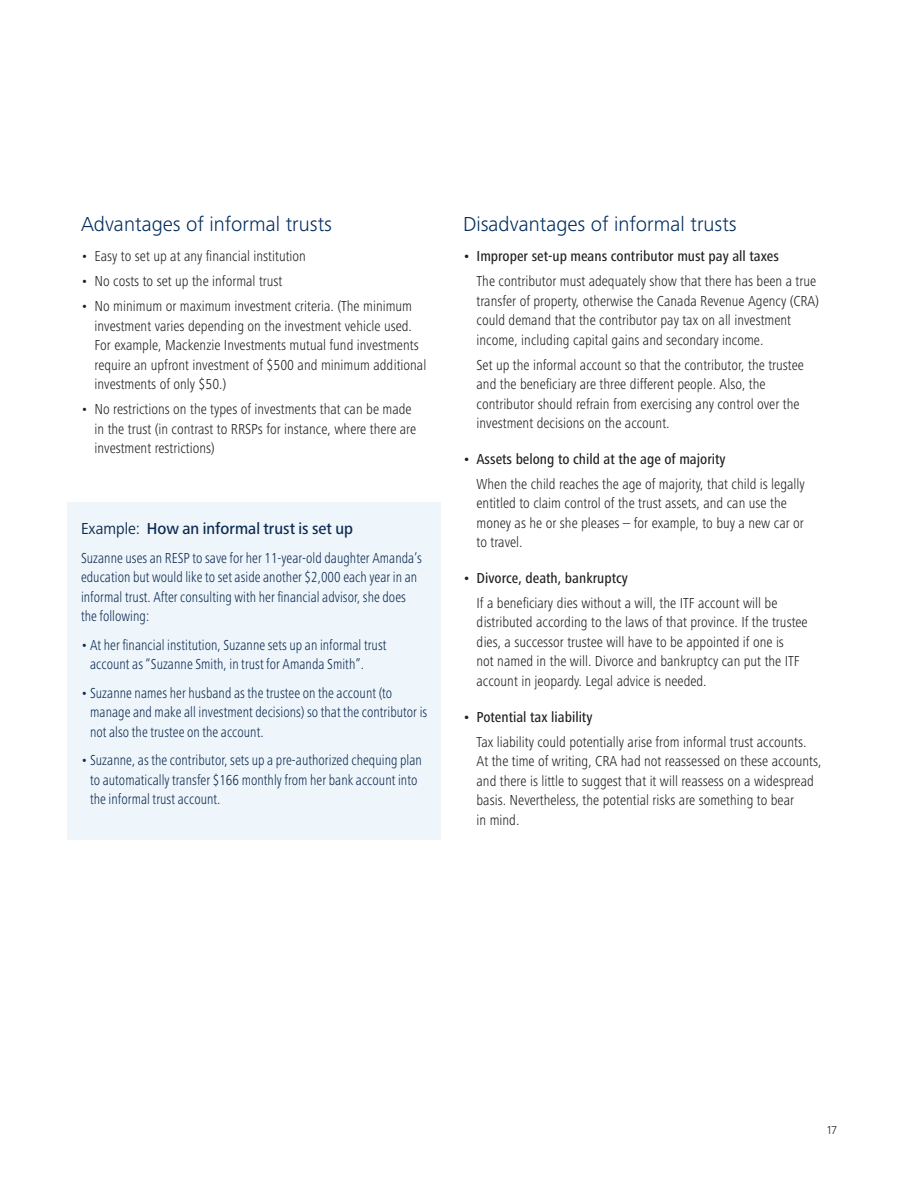
<style>
.page{position:relative;width:918px;height:1188px;background:#fff}
.page>*{position:absolute;margin:0;border:0;box-sizing:border-box;transform-origin:0 0}
.t1{font:300 21px "Frutiger Next Pro";color:#002b5c}
.t2{font:500 16.5px "Frutiger Next Pro";color:#0d2b51;scale:.95 1}
.t3{font:300 condensed 15px/19.5px "Frutiger Next Pro";color:#231f20}
.t4{font:300 condensed 15px/19.5px "Frutiger Next Pro";letter-spacing:.005em;color:#0d2b51;scale:.95 1}
.t5{font:500 condensed 15px "Frutiger Next Pro";color:#231f20}
.t6{font:300 12px "Frutiger Next Pro";color:#231f20}
.s1{font-weight:400}
</style>
<div class="page">
<div style="left:68px;top:502px;width:373px;height:338px;background:#eef5fb"></div>
<h1 class="t1" style="left:81px;top:212px;width:253px">Advantages of informal trusts</h1>
<p class="t3" style="left:81px;top:247px;width:226px">• Easy to set up at any financial institution</p>
<p class="t3" style="left:81px;top:272px;width:203px">• No costs to set up the informal trust</p>
<p class="t3" style="left:94px;top:296px;width:333px;text-indent:-14px">• No minimum or maximum investment criteria. (The minimum investment varies depending on the investment vehicle used.<br>For example, Mackenzie Investments mutual fund investments require an upfront investment of $500 and minimum additional investments of only $50.)</p>
<p class="t3" style="left:94px;top:399px;width:323px;text-indent:-14px">• No restrictions on the types of investments that can be made in the trust (in contrast to RRSPs for instance, where there are investment restrictions)</p>
<p class="t2" style="left:81px;top:519px;width:288px"><span class="s1">Example:</span> How an informal trust is set up</p>
<p class="t4" style="left:81px;top:548px;width:360px">Suzanne uses an RESP to save for her 11-year-old daughter Amanda’s education but would like to set aside another $2,000 each year in an informal trust. After consulting with her financial advisor, she does the following:</p>
<p class="t4" style="left:90px;top:635px;width:314px;text-indent:-9px">• At her financial institution, Suzanne sets up an informal trust account as “Suzanne Smith, in trust for Amanda Smith”.</p>
<p class="t4" style="left:90px;top:683px;width:356px;text-indent:-9px">• Suzanne names her husband as the trustee on the account (to manage and make all investment decisions) so that the contributor is not also the trustee on the account.</p>
<p class="t4" style="left:90px;top:751px;width:351px;text-indent:-9px">• Suzanne, as the contributor, sets up a pre-authorized chequing plan to automatically transfer $166 monthly from her bank account into the informal trust account.</p>
<h1 class="t1" style="left:463px;top:212px;width:275px">Disadvantages of informal trusts</h1>
<p class="t5" style="left:463px;top:248px;width:317px">• Improper set-up means contributor must pay all taxes</p>
<p class="t3" style="left:477px;top:272px;width:344px">The contributor must adequately show that there has been a true transfer of property, otherwise the Canada Revenue Agency (CRA) could demand that the contributor pay tax on all investment income, including capital gains and secondary income.</p>
<p class="t3" style="left:477px;top:355px;width:329px">Set up the informal account so that the contributor, the trustee and the beneficiary are three different people. Also, the contributor should refrain from exercising any control over the investment decisions on the account.</p>
<p class="t5" style="left:463px;top:450px;width:264px">• Assets belong to child at the age of majority</p>
<p class="t3" style="left:477px;top:474px;width:330px">When the child reaches the age of majority, that child is legally entitled to claim control of the trust assets, and can use the money as he or she pleases – for example, to buy a new car or to travel.</p>
<p class="t5" style="left:463px;top:569px;width:166px">• Divorce, death, bankruptcy</p>
<p class="t3" style="left:477px;top:593px;width:333px">If a beneficiary dies without a will, the ITF account will be distributed according to the laws of that province. If the trustee dies, a successor trustee will have to be appointed if one is<br>not named in the will. Divorce and bankruptcy can put the ITF account in jeopardy. Legal advice is needed.</p>
<p class="t5" style="left:463px;top:708px;width:131px">• Potential tax liability</p>
<p class="t3" style="left:477px;top:732px;width:347px">Tax liability could potentially arise from informal trust accounts.<br>At the time of writing, CRA had not reassessed on these accounts, and there is little to suggest that it will reassess on a widespread basis. Nevertheless, the potential risks are something to bear<br>in mind.</p>
<p class="t6" style="left:827px;top:1123px;width:11px">17</p>
</div>
